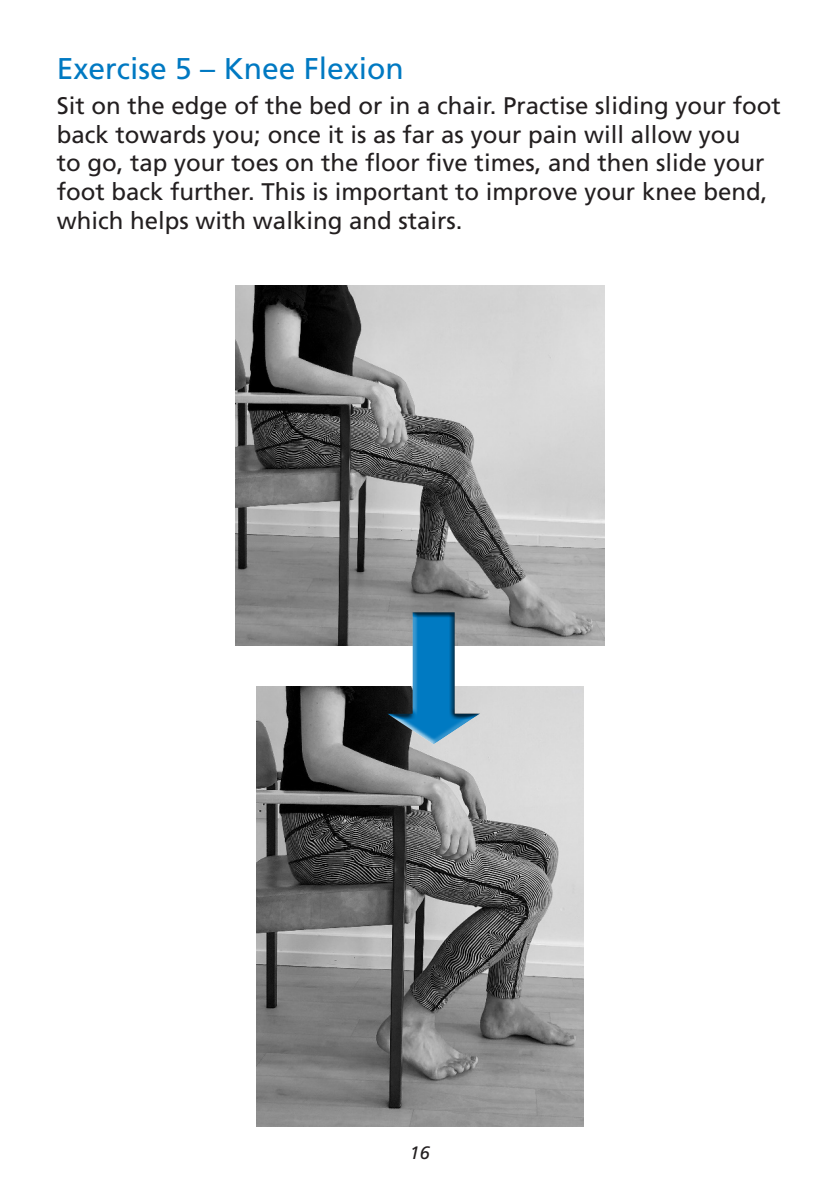
<style>
.page{position:relative;width:840px;height:1191px;background:#fff}
.page>*{position:absolute;margin:0;border:0;box-sizing:border-box;transform-origin:0 0}
.t1{font:30px "Frutiger LT Std";color:#0079c2}
.Body_Text{font:24px/28.8px "Frutiger LT Std";color:#231f20}
.t2{font:italic 18px "Frutiger LT Std";color:#231f20}
</style>
<div class="page">
<img style="left:235px;top:285px;width:369px;height:360px">
<img style="left:256px;top:686px;width:327px;height:440px">
<div style="left:384px;top:612px;width:96px;height:136px;background:#fff;opacity:.75"></div>
<div style="left:384px;top:612px;width:96px;height:107px;background:#231f20;opacity:.75"></div>
<p class="t1" style="left:57px;top:51px;width:348px">Exercise 5 – Knee Flexion</p>
<p class="Body_Text" style="left:57px;top:91px;width:725px">Sit on the edge of the bed or in a chair. Practise sliding your foot back towards you; once it is as far as your pain will allow you<br>to go, tap your toes on the floor five times, and then slide your foot back further. This is important to improve your knee bend, which helps with walking and stairs.</p>
<p class="t2" style="left:410px;top:1142px;width:22px">16</p>
</div>
